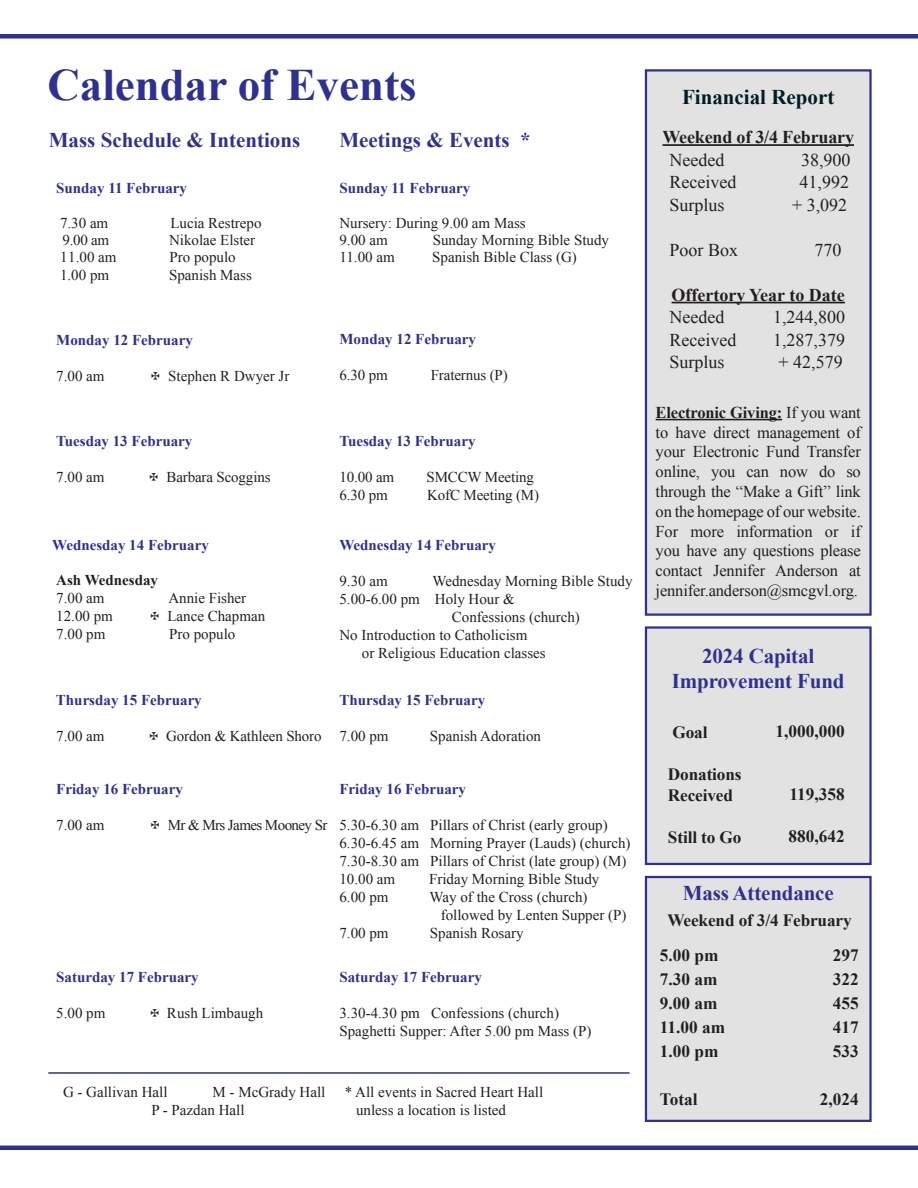
<style>
.page{position:relative;width:918px;height:1188px;background:#fff}
.page>*{position:absolute;margin:0;border:0;box-sizing:border-box;transform-origin:0 0}
.t1{font:700 45px "Times New Roman";color:#2e3092}
.t2{font:700 21px "Times New Roman";letter-spacing:-.01em;color:#2e3092}
.t3{font:700 21px "Times New Roman";color:#001c24}
.t4{font:18px "Times New Roman";color:#231f20}
.t5{font:700 18px "Times New Roman";letter-spacing:-.01em;color:#231f20}
.t6{font:700 17.25px "Times New Roman";letter-spacing:-.01em;color:#231f20}
.t7{font:16.5px/19.8px "Times New Roman";letter-spacing:-.01em;color:#231f20;text-align:justify}
.t8{font:15px "Times New Roman";color:#231f20}
.t9{font:700 15px "Times New Roman";color:#2e3092}
.t10{font:15px "Times New Roman";letter-spacing:-.04em;color:#231f20}
.t11{font:700 15px "Times New Roman";color:#231f20}
.s1{font-family:"Monotype Sorts"}
.s2{font-weight:700}
</style>
<div class="page">
<div style="left:0;top:34px;width:918px;height:5px;background:#2e3092"></div>
<hr style="left:0;top:1146px;width:918px;height:4px;background:#2e3092">
<hr style="left:48px;top:1072px;width:582px;height:2px;background:#2e3092">
<div style="left:646px;top:628px;width:225px;height:236px;background:#e2e2e2"></div>
<div style="left:645px;top:626px;width:227px;height:239px;border:2px solid #2e3092"></div>
<div style="left:646px;top:877px;width:225px;height:244px;background:#e2e2e2"></div>
<div style="left:645px;top:876px;width:227px;height:246px;border:2px solid #2e3092"></div>
<div style="left:646px;top:70px;width:225px;height:545px;background:#e2e2e2"></div>
<hr style="left:662px;top:144px;width:192px;height:2px;background:#231f20">
<hr style="left:672px;top:302px;width:173px;height:1px;background:#231f20">
<div style="left:645px;top:69px;width:227px;height:547px;border:2px solid #2e3092"></div>
<hr style="left:656px;top:419px;width:126px;height:1px;background:#231f20">
<p class="t1" style="left:47px;top:54px;width:371px">Calendar of Events</p>
<p class="t2" style="left:49px;top:126px;width:253px">Mass Schedule &amp; Intentions</p>
<p class="t2" style="left:339px;top:126px;width:193px">Meetings &amp; Events *</p>
<p class="t9" style="left:56px;top:178px;width:132px">Sunday 11 February</p>
<p class="t8" style="left:60px;top:213px;width:50px">7.30 am</p>
<p class="t8" style="left:170px;top:213px;width:93px">Lucia Restrepo</p>
<p class="t8" style="left:63px;top:230px;width:48px">9.00 am</p>
<p class="t8" style="left:169px;top:230px;width:88px">Nikolae Elster</p>
<p class="t8" style="left:60px;top:247px;width:58px">11.00 am</p>
<p class="t8" style="left:169px;top:247px;width:68px">Pro populo</p>
<p class="t8" style="left:60px;top:265px;width:51px">1.00 pm</p>
<p class="t8" style="left:169px;top:265px;width:84px">Spanish Mass</p>
<p class="t9" style="left:339px;top:178px;width:132px">Sunday 11 February</p>
<p class="t8" style="left:339px;top:213px;width:188px">Nursery: During 9.00 am Mass</p>
<p class="t8" style="left:339px;top:230px;width:50px">9.00 am</p>
<p class="t8" style="left:433px;top:230px;width:178px">Sunday Morning Bible Study</p>
<p class="t8" style="left:339px;top:247px;width:57px">11.00 am</p>
<p class="t8" style="left:432px;top:247px;width:146px">Spanish Bible Class (G)</p>
<p class="t9" style="left:56px;top:329px;width:138px">Monday 12 February</p>
<p class="t8" style="left:56px;top:366px;width:50px">7.00 am</p>
<p class="t8" style="left:151px;top:366px;width:140px"><span class="s1">@</span> Stephen R Dwyer Jr</p>
<p class="t9" style="left:339px;top:329px;width:138px">Monday 12 February</p>
<p class="t8" style="left:339px;top:365px;width:50px">6.30 pm</p>
<p class="t8" style="left:431px;top:365px;width:78px">Fraternus (P)</p>
<p class="t9" style="left:56px;top:431px;width:138px">Tuesday 13 February</p>
<p class="t8" style="left:56px;top:467px;width:50px">7.00 am</p>
<p class="t8" style="left:150px;top:467px;width:122px"><span class="s1">@</span> Barbara Scoggins</p>
<p class="t9" style="left:52px;top:534px;width:158px">Wednesday 14 February</p>
<p class="t11" style="left:56px;top:570px;width:103px">Ash Wednesday</p>
<p class="t8" style="left:56px;top:588px;width:50px">7.00 am</p>
<p class="t8" style="left:168px;top:588px;width:79px">Annie Fisher</p>
<p class="t8" style="left:56px;top:606px;width:58px">12.00 pm</p>
<p class="t8" style="left:150px;top:606px;width:116px"><span class="s1">@</span> Lance Chapman</p>
<p class="t8" style="left:56px;top:624px;width:51px">7.00 pm</p>
<p class="t8" style="left:169px;top:624px;width:68px">Pro populo</p>
<p class="t9" style="left:56px;top:690px;width:147px">Thursday 15 February</p>
<p class="t8" style="left:56px;top:726px;width:50px">7.00 am</p>
<p class="t8" style="left:150px;top:726px;width:174px"><span class="s1">@</span> Gordon &amp; Kathleen Shoro</p>
<p class="t9" style="left:339px;top:431px;width:138px">Tuesday 13 February</p>
<p class="t8" style="left:339px;top:467px;width:56px">10.00 am</p>
<p class="t8" style="left:427px;top:467px;width:109px">SMCCW Meeting</p>
<p class="t8" style="left:339px;top:485px;width:50px">6.30 pm</p>
<p class="t8" style="left:427px;top:485px;width:113px">KofC Meeting (M)</p>
<p class="t9" style="left:339px;top:534px;width:158px">Wednesday 14 February</p>
<p class="t8" style="left:339px;top:571px;width:50px">9.30 am</p>
<p class="t8" style="left:433px;top:571px;width:202px">Wednesday Morning Bible Study</p>
<p class="t8" style="left:339px;top:589px;width:177px">5.00-6.00 pm Holy Hour &amp;</p>
<p class="t8" style="left:452px;top:607px;width:129px">Confessions (church)</p>
<p class="t8" style="left:339px;top:625px;width:189px">No Introduction to Catholicism</p>
<p class="t8" style="left:362px;top:643px;width:185px">or Religious Education classes</p>
<p class="t9" style="left:339px;top:690px;width:147px">Thursday 15 February</p>
<p class="t8" style="left:339px;top:726px;width:51px">7.00 pm</p>
<p class="t8" style="left:430px;top:726px;width:113px">Spanish Adoration</p>
<p class="t9" style="left:56px;top:779px;width:128px">Friday 16 February</p>
<p class="t8" style="left:56px;top:815px;width:50px">7.00 am</p>
<p class="t10" style="left:151px;top:815px;width:178px"><span class="s1">@</span> Mr &amp; Mrs James Mooney Sr</p>
<p class="t9" style="left:56px;top:966px;width:144px">Saturday 17 February</p>
<p class="t8" style="left:56px;top:1003px;width:51px">5.00 pm</p>
<p class="t8" style="left:150px;top:1003px;width:114px"><span class="s1">@</span> Rush Limbaugh</p>
<p class="t9" style="left:339px;top:778px;width:128px">Friday 16 February</p>
<p class="t8" style="left:339px;top:815px;width:270px">5.30-6.30 am Pillars of Christ (early group)</p>
<p class="t8" style="left:339px;top:833px;width:293px">6.30-6.45 am Morning Prayer (Lauds) (church)</p>
<p class="t8" style="left:339px;top:851px;width:289px">7.30-8.30 am Pillars of Christ (late group) (M)</p>
<p class="t8" style="left:339px;top:869px;width:57px">10.00 am</p>
<p class="t8" style="left:429px;top:869px;width:172px">Friday Morning Bible Study</p>
<p class="t8" style="left:339px;top:887px;width:51px">6.00 pm</p>
<p class="t8" style="left:430px;top:887px;width:159px">Way of the Cross (church)</p>
<p class="t8" style="left:441px;top:905px;width:187px">followed by Lenten Supper (P)</p>
<p class="t8" style="left:339px;top:923px;width:51px">7.00 pm</p>
<p class="t8" style="left:430px;top:923px;width:95px">Spanish Rosary</p>
<p class="t9" style="left:339px;top:966px;width:144px">Saturday 17 February</p>
<p class="t8" style="left:339px;top:1003px;width:221px">3.30-4.30 pm Confessions (church)</p>
<p class="t8" style="left:339px;top:1021px;width:254px">Spaghetti Supper: After 5.00 pm Mass (P)</p>
<p class="t8" style="left:63px;top:1082px;width:106px">G - Gallivan Hall</p>
<p class="t8" style="left:213px;top:1082px;width:114px">M - McGrady Hall</p>
<p class="t8" style="left:151px;top:1100px;width:95px">P - Pazdan Hall</p>
<p class="t8" style="left:345px;top:1082px;width:200px">* All events in Sacred Heart Hall</p>
<p class="t8" style="left:356px;top:1100px;width:151px">unless a location is listed</p>
<p class="t3" style="left:682px;top:83px;width:154px">Financial Report</p>
<p class="t5" style="left:662px;top:125px;width:193px">Weekend of 3/4 February</p>
<p class="t4" style="left:670px;top:147px;width:56px">Needed</p>
<p class="t4" style="left:801px;top:147px;width:51px">38,900</p>
<p class="t4" style="left:670px;top:170px;width:68px">Received</p>
<p class="t4" style="left:800px;top:170px;width:51px">41,992</p>
<p class="t4" style="left:670px;top:192px;width:57px">Surplus</p>
<p class="t4" style="left:792px;top:192px;width:57px">+ 3,092</p>
<p class="t4" style="left:670px;top:237px;width:70px">Poor Box</p>
<p class="t4" style="left:815px;top:237px;width:28px">770</p>
<p class="t5" style="left:672px;top:282px;width:175px">Offertory Year to Date</p>
<p class="t4" style="left:670px;top:305px;width:56px">Needed</p>
<p class="t4" style="left:773px;top:305px;width:73px">1,244,800</p>
<p class="t4" style="left:670px;top:327px;width:68px">Received</p>
<p class="t4" style="left:773px;top:327px;width:73px">1,287,379</p>
<p class="t4" style="left:670px;top:350px;width:57px">Surplus</p>
<p class="t4" style="left:779px;top:350px;width:66px">+ 42,579</p>
<p class="t7" style="left:656px;top:402px;width:207px"><span class="s2">Electronic Giving:</span> If you want to have direct management of your Electronic Fund Transfer online, you can now do so through the “Make a Gift” link on the homepage of our website.<br>For more information or if you have any questions please contact Jennifer Anderson at jennifer.anderson@smcgvl.org.</p>
<p class="t2" style="left:702px;top:641px;width:113px">2024 Capital</p>
<p class="t2" style="left:672px;top:667px;width:174px">Improvement Fund</p>
<p class="t6" style="left:673px;top:721px;width:37px">Goal</p>
<p class="t6" style="left:668px;top:762px;width:75px">Donations</p>
<p class="t6" style="left:668px;top:783px;width:67px">Received</p>
<p class="t6" style="left:668px;top:825px;width:75px">Still to Go</p>
<p class="t6" style="left:776px;top:720px;width:70px">1,000,000</p>
<p class="t6" style="left:790px;top:783px;width:57px">119,358</p>
<p class="t6" style="left:789px;top:825px;width:58px">880,642</p>
<p class="t2" style="left:683px;top:879px;width:153px">Mass Attendance</p>
<p class="t6" style="left:667px;top:908px;width:186px">Weekend of 3/4 February</p>
<p class="t6" style="left:660px;top:943px;width:60px">5.00 pm</p>
<p class="t6" style="left:660px;top:967px;width:59px">7.30 am</p>
<p class="t6" style="left:660px;top:991px;width:59px">9.00 am</p>
<p class="t6" style="left:660px;top:1015px;width:67px">11.00 am</p>
<p class="t6" style="left:660px;top:1039px;width:60px">1.00 pm</p>
<p class="t6" style="left:660px;top:1087px;width:39px">Total</p>
<p class="t6" style="left:833px;top:943px;width:27px">297</p>
<p class="t6" style="left:833px;top:967px;width:27px">322</p>
<p class="t6" style="left:833px;top:991px;width:27px">455</p>
<p class="t6" style="left:833px;top:1015px;width:27px">417</p>
<p class="t6" style="left:833px;top:1039px;width:27px">533</p>
<p class="t6" style="left:820px;top:1087px;width:40px">2,024</p>
</div>
